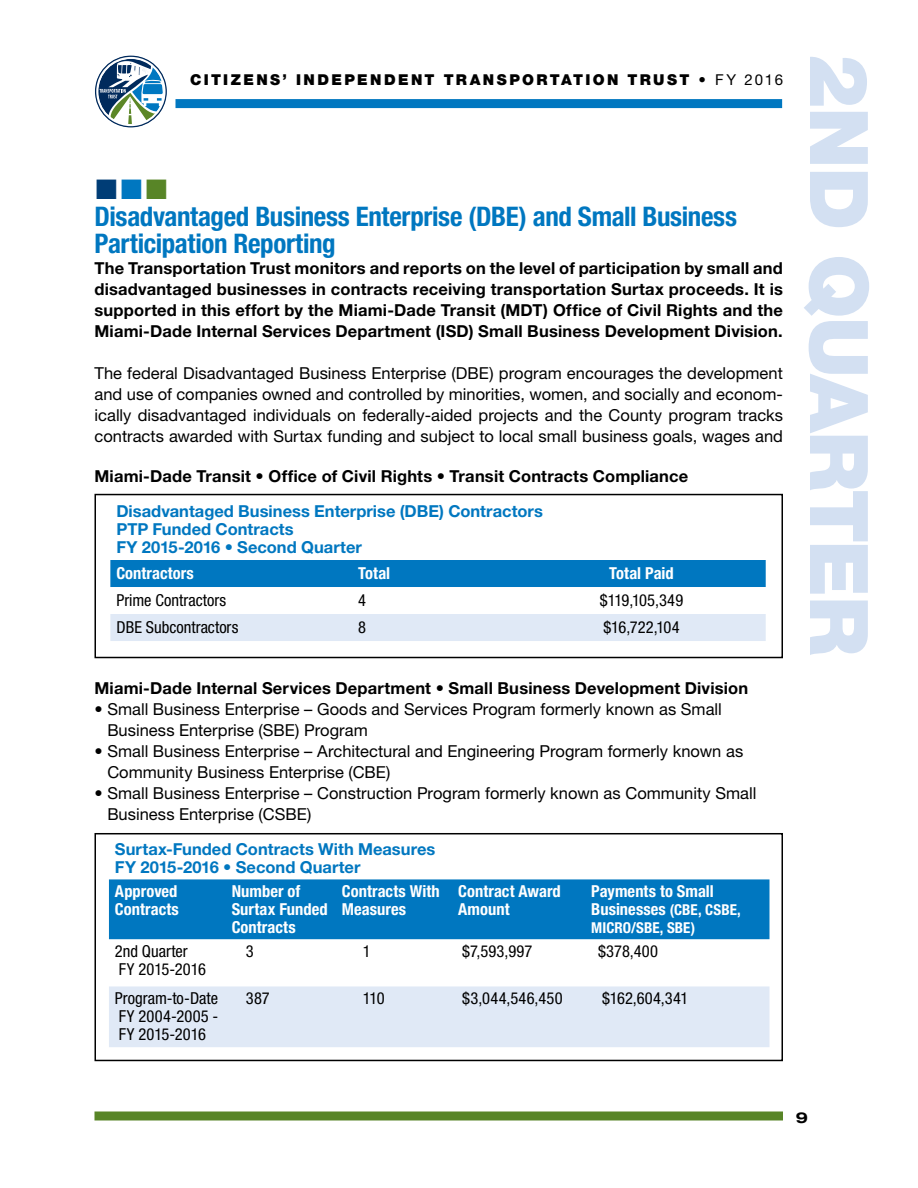
<style>
.page{position:relative;width:918px;height:1188px;background:#fff}
.page>*{position:absolute;margin:0;border:0;box-sizing:border-box;transform-origin:0 0}
.t1{font:900 81px "Helvetica Neue LT Std";letter-spacing:-.025em;color:#d3e0f2}
.t2{font:700 condensed 27px/27px "Helvetica Neue LT Std";letter-spacing:-.015em;color:#0077c0}
.t3{font:16.5px/21px "Helvetica Neue LT Std";color:#000}
.t4{font:700 16.5px/21px "Helvetica Neue LT Std";letter-spacing:.01em;color:#000;text-align:justify}
.t5{font:condensed 16.5px/18px "Helvetica Neue LT Std";color:#000}
.t6{font:700 16.5px/18px "Helvetica Neue LT Std";color:#0077c0}
.t7{font:700 condensed 16.5px/18px "Helvetica Neue LT Std";letter-spacing:.005em;color:#fff}
.t8{font:condensed 16.5px "Helvetica Neue LT Std";letter-spacing:-.02em;color:#000}
.t9{font:900 15px "Helvetica Neue LT Std";letter-spacing:.155em;color:#000}
.t10{font:700 condensed 15px "Helvetica Neue LT Std";letter-spacing:.005em;color:#fff}
.t11{font:700 expanded 15px "Helvetica Neue LT Std";color:#000}
.s1{font-weight:400}
.s2{font-weight:700}
.s3{font-size:15px}
</style>
<div class="page">
<svg style="left:95px;top:55px;width:72px;height:73px"></svg>
<div style="left:176px;top:99px;width:606px;height:9px;background:#0077c0"></div>
<div style="left:94px;top:1112px;width:689px;height:8px;background:#588527"></div>
<div style="left:94px;top:833px;width:689px;height:228px;border:2px solid #000"></div>
<div style="left:109px;top:879px;width:661px;height:60px;background:#0077c0"></div>
<div style="left:109px;top:986px;width:661px;height:61px;background:#e0e9f6"></div>
<div style="left:94px;top:494px;width:689px;height:164px;border:2px solid #000"></div>
<div style="left:110px;top:560px;width:656px;height:27px;background:#0077c0"></div>
<div style="left:110px;top:614px;width:656px;height:27px;background:#e0e9f6"></div>
<p class="t9" style="left:190px;top:71px;width:594px">CITIZENS’ INDEPENDENT TRANSPORTATION TRUST • <span class="s1">FY 2016</span></p>
<h2 class="t2" style="left:94px;top:203px;width:644px">Disadvantaged Business Enterprise (DBE) and Small Business<br>Participation Reporting</h2>
<p class="t4" style="left:94px;top:258px;width:690px">The Transportation Trust monitors and reports on the level of participation by small and disadvantaged businesses in contracts receiving transportation Surtax proceeds. It is supported in this effort by the Miami-Dade Transit (MDT) Office of Civil Rights and the Miami-Dade Internal Services Department (ISD) Small Business Development Division.</p>
<p class="t3" style="left:94px;top:363px;width:690px;text-align:justify">The federal Disadvantaged Business Enterprise (DBE) program encourages the development and use of companies owned and controlled by minorities, women, and socially and econom&shy;ically disadvantaged individuals on federally-aided projects and the County program tracks contracts awarded with Surtax funding and subject to local small business goals, wages and</p>
<p class="t4" style="left:95px;top:465px;width:595px">Miami-Dade Transit • Office of Civil Rights • Transit Contracts Compliance</p>
<p class="t6" style="left:116px;top:502px;width:428px">Disadvantaged Business Enterprise (DBE) Contractors<br>PTP Funded Contracts<br>FY 2015-2016 • Second Quarter</p>
<p class="t7" style="left:116px;top:564px;width:79px">Contractors</p>
<p class="t7" style="left:358px;top:564px;width:33px">Total</p>
<p class="t7" style="left:609px;top:564px;width:66px">Total Paid</p>
<p class="t5" style="left:116px;top:591px;width:111px">Prime Contractors</p>
<p class="t5" style="left:358px;top:591px;width:9px">4</p>
<p class="t8" style="left:600px;top:591px;width:85px">$119,105,349</p>
<p class="t5" style="left:116px;top:618px;width:124px">DBE Subcontractors</p>
<p class="t5" style="left:358px;top:618px;width:9px">8</p>
<p class="t5" style="left:603px;top:618px;width:78px">$16,722,104</p>
<p class="t4" style="left:94px;top:677px;width:655px">Miami-Dade Internal Services Department • Small Business Development Division</p>
<p class="t3" style="left:107px;top:699px;width:616px;text-indent:-13px"><span class="s2">•</span> Small Business Enterprise – Goods and Services Program formerly known as Small<br>Business Enterprise (SBE) Program</p>
<p class="t3" style="left:107px;top:741px;width:637px;text-indent:-13px"><span class="s2">•</span> Small Business Enterprise – Architectural and Engineering Program formerly known as<br>Community Business Enterprise (CBE)</p>
<p class="t3" style="left:107px;top:783px;width:651px;text-indent:-13px"><span class="s2">•</span> Small Business Enterprise – Construction Program formerly known as Community Small<br>Business Enterprise (CSBE)</p>
<p class="t6" style="left:115px;top:840px;width:322px">Surtax-Funded Contracts With Measures<br>FY 2015-2016 • Second Quarter</p>
<p class="t7" style="left:115px;top:882px;width:66px">Approved<br>Contracts</p>
<p class="t7" style="left:232px;top:882px;width:98px">Number of<br>Surtax Funded<br>Contracts</p>
<p class="t7" style="left:342px;top:882px;width:99px">Contracts With<br>Measures</p>
<p class="t7" style="left:458px;top:882px;width:104px">Contract Award<br>Amount</p>
<p class="t7" style="left:591px;top:882px;width:151px">Payments to Small<br>Businesses <span class="s3">(CBE, CSBE,</span></p>
<p class="t10" style="left:591px;top:919px;width:106px">MICRO/SBE, SBE)</p>
<p class="t5" style="left:115px;top:942px;width:92px">2nd Quarter<br>FY 2015-2016</p>
<p class="t5" style="left:246px;top:942px;width:9px">3</p>
<p class="t5" style="left:363px;top:942px;width:9px">1</p>
<p class="t5" style="left:462px;top:942px;width:72px">$7,593,997</p>
<p class="t5" style="left:598px;top:942px;width:62px">$378,400</p>
<p class="t5" style="left:115px;top:989px;width:105px;text-align:justify">Program-to-Date FY 2004-2005 - FY 2015-2016</p>
<p class="t5" style="left:246px;top:989px;width:25px">387</p>
<p class="t5" style="left:363px;top:989px;width:23px">110</p>
<p class="t5" style="left:462px;top:989px;width:102px">$3,044,546,450</p>
<p class="t5" style="left:602px;top:989px;width:88px">$162,604,341</p>
<h1 class="t1" style="left:887px;top:54px;width:603px;rotate:90deg">2ND QUARTER</h1>
<p class="t11" style="left:796px;top:1108px;width:14px">9</p>
</div>
